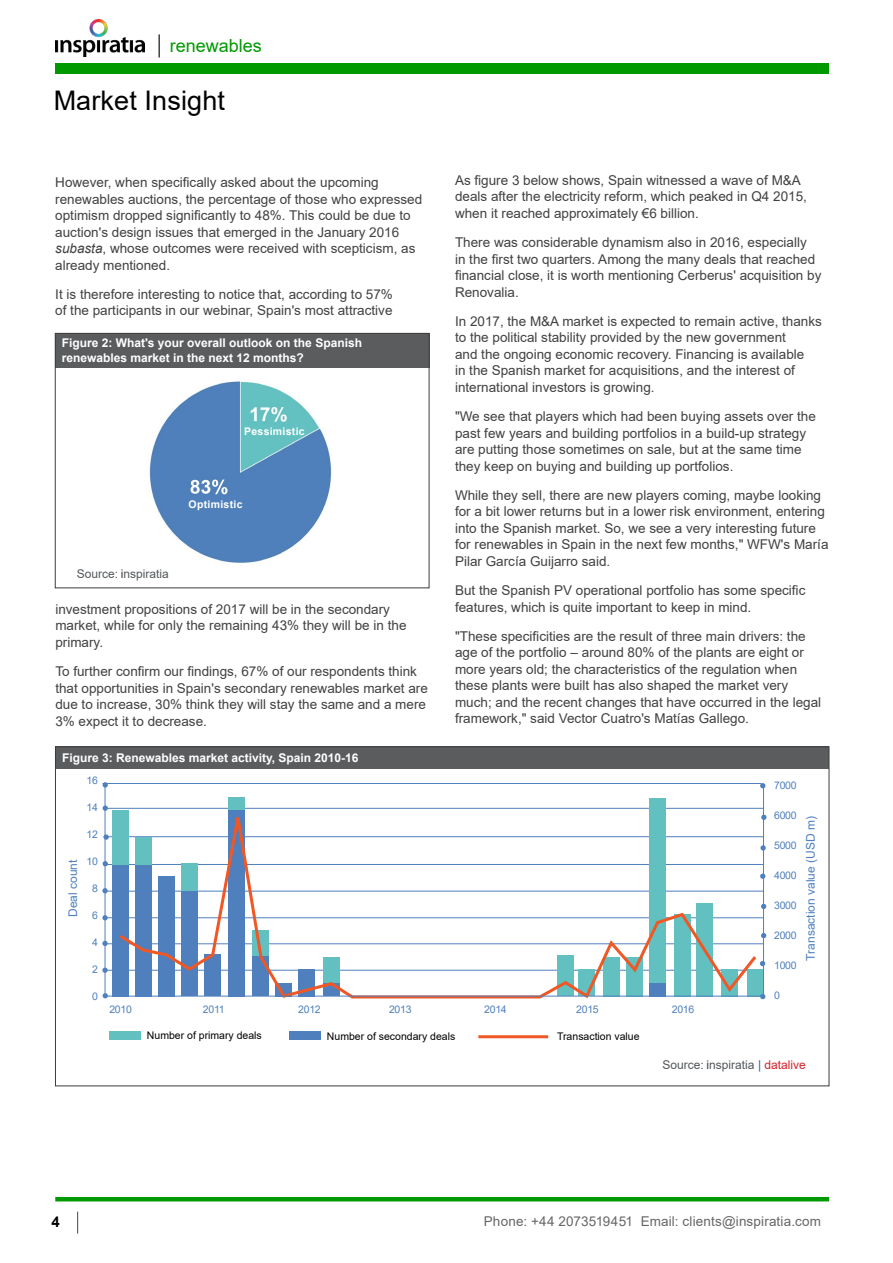
<style>
.page{position:relative;width:893px;height:1263px;background:#fff}
.page>*{position:absolute;margin:0;border:0;box-sizing:border-box;transform-origin:0 0}
.t1{font:27px "Arial";letter-spacing:.005em;color:#000}
.t2{font:18px "Arial";color:#090}
.t3{font:700 15px "Arial";color:#000}
.t4{font:13.5px/16.5px "Arial";color:#414042}
.t5{font:13.5px "Arial";letter-spacing:.01em;color:#666}
.t6{font:700 12px/15px "Arial";color:#fff}
.t7{font:12px "Arial";color:#52575a}
.t8{font:12px "Arial";color:#4f80bd}
.t9{font:10.5px "Arial";letter-spacing:-.025em;color:#4f80bd}
.t10{font:10.5px "Arial";color:#000}
.t11{font:700 10.5px "Arial";letter-spacing:.025em;color:#fff}
.s1{font-style:italic}
.s2{color:#3c3c3b}
.s3{color:#215e9e}
.s4{color:#d2232a}
</style>
<div class="page">
<div style="left:55px;top:64px;width:774px;height:10px;background:#090"></div>
<hr style="left:55px;top:1197px;width:774px;height:4px;background:#090">
<svg style="left:159px;top:34px;width:1px;height:24px"></svg>
<img style="left:56px;top:19px;width:89px;height:38px">
<svg style="left:77px;top:1211px;width:1px;height:22px"></svg>
<img style="left:149px;top:381px;width:183px;height:182px">
<div style="left:55px;top:333px;width:375px;height:34px;background:#5a5c5e"></div>
<div style="left:55px;top:333px;width:374px;height:255px;border:1px solid #3c3c3b"></div>
<div style="left:55px;top:747px;width:774px;height:22px;background:#5a5c5e"></div>
<hr style="left:103px;top:783px;width:658px;height:1px;background:#4f80bd">
<hr style="left:105px;top:808px;width:658px;height:1px;background:#4f80bd">
<hr style="left:103px;top:836px;width:660px;height:1px;background:#4f80bd">
<hr style="left:105px;top:864px;width:658px;height:1px;background:#4f80bd">
<hr style="left:105px;top:891px;width:658px;height:1px;background:#4f80bd">
<hr style="left:105px;top:917px;width:658px;height:1px;background:#4f80bd">
<hr style="left:105px;top:943px;width:658px;height:1px;background:#4f80bd">
<hr style="left:103px;top:970px;width:660px;height:1px;background:#4f80bd">
<div style="left:109px;top:1031px;width:31px;height:9px;background:#62c0c0"></div>
<div style="left:112px;top:864px;width:17px;height:132px;background:#4f80bd"></div>
<div style="left:112px;top:810px;width:17px;height:54px;background:#62c0c0"></div>
<div style="left:228px;top:798px;width:17px;height:12px;background:#62c0c0"></div>
<div style="left:747px;top:970px;width:16px;height:27px;background:#62c0c0"></div>
<svg style="left:116px;top:800px;width:643px;height:199px"></svg>
<hr style="left:105px;top:996px;width:658px;height:1px;background:#4f80bd">
<hr style="left:105px;top:782px;width:1px;height:211px;background:#4f80bd">
<hr style="left:763px;top:784px;width:1px;height:212px;background:#4f80bd">
<svg style="left:103px;top:782px;width:5px;height:5px"></svg>
<svg style="left:102px;top:888px;width:6px;height:5px"></svg>
<svg style="left:103px;top:805px;width:5px;height:6px"></svg>
<svg style="left:102px;top:915px;width:6px;height:5px"></svg>
<svg style="left:103px;top:834px;width:6px;height:6px"></svg>
<svg style="left:102px;top:941px;width:6px;height:5px"></svg>
<svg style="left:103px;top:861px;width:5px;height:5px"></svg>
<svg style="left:102px;top:967px;width:6px;height:6px"></svg>
<svg style="left:103px;top:993px;width:5px;height:5px"></svg>
<svg style="left:760px;top:783px;width:5px;height:5px"></svg>
<svg style="left:761px;top:904px;width:5px;height:5px"></svg>
<svg style="left:761px;top:815px;width:5px;height:5px"></svg>
<svg style="left:761px;top:933px;width:5px;height:5px"></svg>
<svg style="left:760px;top:845px;width:6px;height:5px"></svg>
<svg style="left:760px;top:873px;width:5px;height:6px"></svg>
<svg style="left:760px;top:961px;width:5px;height:5px"></svg>
<svg style="left:760px;top:994px;width:5px;height:5px"></svg>
<div style="left:289px;top:1031px;width:31px;height:9px;background:#4f80bd"></div>
<hr style="left:478px;top:1035px;width:70px;height:3px;background:#f05724">
<h2 class="t2" style="left:170px;top:34px;width:94px">renewables</h2>
<h1 class="t1" style="left:54px;top:81px;width:173px">Market Insight</h1>
<p class="t4" style="left:55px;top:174px;width:368px">However, when specifically asked about the upcoming renewables auctions, the percentage of those who expressed optimism dropped significantly to 48%. This could be due to auction's design issues that emerged in the January 2016 <span class="s1">subasta</span>, whose outcomes were received with scepticism, as already mentioned.</p>
<p class="t4" style="left:55px;top:286px;width:339px">It is therefore interesting to notice that, according to 57% of the participants in our webinar, Spain's most attractive</p>
<p class="t6" style="left:62px;top:336px;width:302px">Figure 2: What's your overall outlook on the Spanish renewables market in the next 12 months?</p>
<p class="t11" style="left:244px;top:424px;width:62px">Pessimistic</p>
<p class="t11" style="left:188px;top:497px;width:56px">Optimistic</p>
<p class="t7" style="left:77px;top:565px;width:94px">Source: <span class="s2">i</span>nspiratia</p>
<p class="t4" style="left:55px;top:601px;width:353px">investment propositions of 2017 will be in the secondary market, while for only the remaining 43% they will be in the primary.</p>
<p class="t4" style="left:55px;top:663px;width:374px">To further confirm our findings, 67% of our respondents think that opportunities in Spain's secondary renewables market are due to increase, 30% think they will stay the same and a mere 3% expect it to decrease.</p>
<p class="t6" style="left:62px;top:750px;width:298px">Figure 3: Renewables market activity, Spain 2010-16</p>
<p class="t8" style="left:65px;top:917px;width:59px;rotate:-90deg">Deal count</p>
<p class="t9" style="left:87px;top:773px;width:13px">16</p>
<p class="t9" style="left:87px;top:800px;width:13px">14</p>
<p class="t9" style="left:87px;top:827px;width:13px">12</p>
<p class="t9" style="left:87px;top:854px;width:13px">10</p>
<p class="t9" style="left:92px;top:881px;width:7px">8</p>
<p class="t9" style="left:92px;top:908px;width:7px">6</p>
<p class="t9" style="left:92px;top:935px;width:7px">4</p>
<p class="t9" style="left:92px;top:962px;width:7px">2</p>
<p class="t9" style="left:92px;top:989px;width:7px">0</p>
<p class="t4" style="left:455px;top:172px;width:353px">As figure 3 below shows, Spain witnessed a wave of M&amp;A deals after the electricity reform, which peaked in Q4 2015, when it reached approximately €6 billion.</p>
<p class="t4" style="left:455px;top:234px;width:368px">There was considerable dynamism also in 2016, especially<br>in the first two quarters. Among the many deals that reached financial close, it is worth mentioning Cerberus' acquisition by Renovalia.</p>
<p class="t4" style="left:455px;top:313px;width:368px">In 2017, the M&amp;A market is expected to remain active, thanks to the political stability provided by the new government<br>and the ongoing economic recovery. Financing is available<br>in the Spanish market for acquisitions, and the interest of international investors is growing.</p>
<p class="t4" style="left:455px;top:408px;width:362px">"We see that players which had been buying assets over the past few years and building portfolios in a build-up strategy are putting those sometimes on sale, but at the same time they keep on buying and building up portfolios.</p>
<p class="t4" style="left:455px;top:487px;width:375px">While they sell, there are new players coming, maybe looking for a bit lower returns but in a lower risk environment, entering into the Spanish market. So, we see a very interesting future for renewables in Spain in the next few months," WFW's María Pilar García Guijarro said.</p>
<p class="t4" style="left:455px;top:582px;width:352px">But the Spanish PV operational portfolio has some specific features, which is quite important to keep in mind.</p>
<p class="t4" style="left:455px;top:628px;width:368px">"These specificities are the result of three main drivers: the age of the portfolio – around 80% of the plants are eight or more years old; the characteristics of the regulation when these plants were built has also shaped the market very much; and the recent changes that have occurred in the legal framework," said Vector Cuatro's Matías Gallego.</p>
<p class="t9" style="left:774px;top:778px;width:24px">7000</p>
<p class="t9" style="left:774px;top:808px;width:24px">6000</p>
<p class="t9" style="left:774px;top:838px;width:24px">5000</p>
<p class="t9" style="left:774px;top:868px;width:24px">4000</p>
<p class="t9" style="left:774px;top:898px;width:24px">3000</p>
<p class="t9" style="left:774px;top:928px;width:24px">2000</p>
<p class="t9" style="left:774px;top:958px;width:24px">1000</p>
<p class="t9" style="left:774px;top:988px;width:7px">0</p>
<p class="t8" style="left:802px;top:960px;width:146px;rotate:-90deg">Transaction value (USD m)</p>
<p class="t9" style="left:109px;top:1002px;width:24px">2010</p>
<p class="t9" style="left:203px;top:1002px;width:23px">2011</p>
<p class="t9" style="left:298px;top:1002px;width:24px">2012</p>
<p class="t9" style="left:389px;top:1002px;width:24px">2013</p>
<p class="t9" style="left:484px;top:1002px;width:24px">2014</p>
<p class="t9" style="left:576px;top:1002px;width:24px">2015</p>
<p class="t9" style="left:672px;top:1002px;width:24px">2016</p>
<p class="t3" style="left:52px;top:1211px;width:10px">4</p>
<p class="t10" style="left:147px;top:1028px;width:116px">Number of primary deals</p>
<p class="t10" style="left:327px;top:1029px;width:130px">Number of secondary deals</p>
<p class="t10" style="left:557px;top:1029px;width:84px">Transaction value</p>
<p class="t7" style="left:662px;top:1056px;width:145px">Source: <span class="s2">i</span>nspiratia <span class="s3">|</span> <span class="s4">datalive</span></p>
<p class="t5" style="left:484px;top:1211px;width:339px">Phone: +44 2073519451 Email: clients@inspiratia.com</p>
</div>
